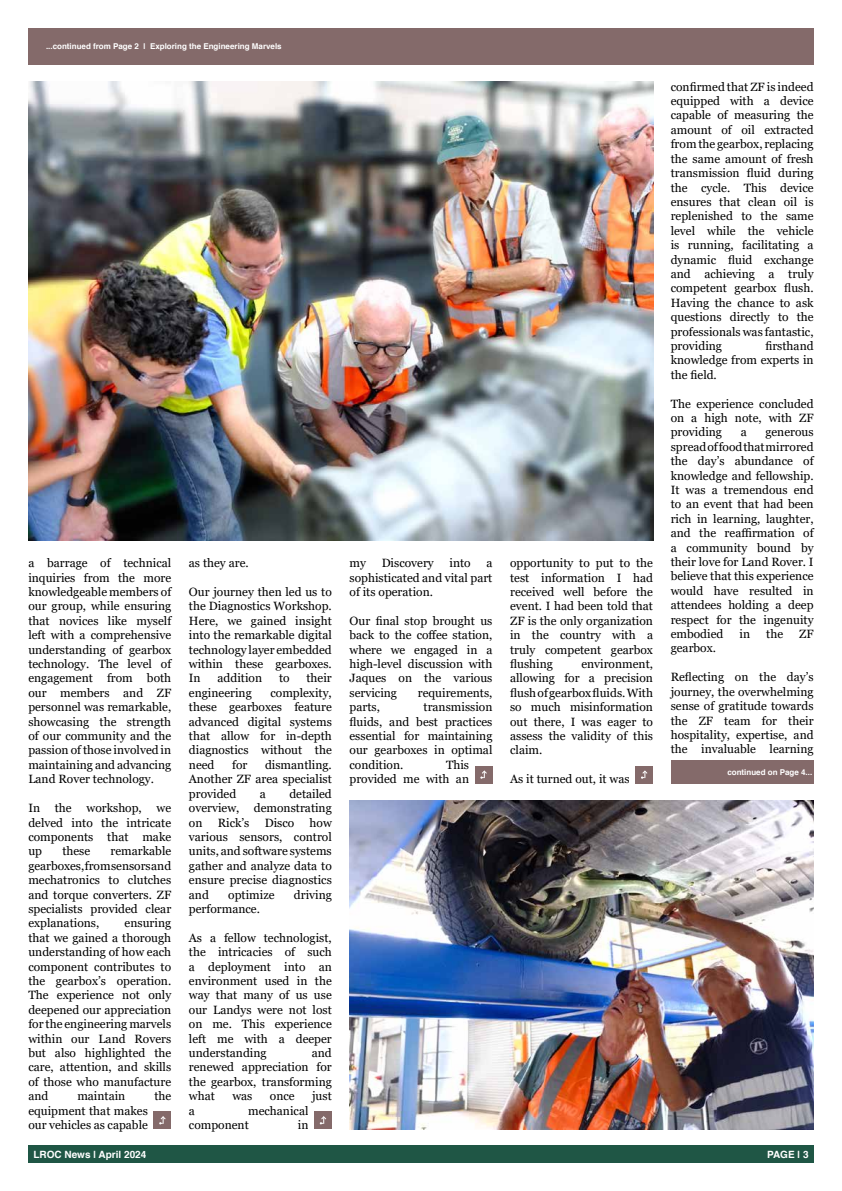
<style>
.page{position:relative;width:842px;height:1191px;background:#fff}
.page>*{position:absolute;margin:0;border:0;box-sizing:border-box;transform-origin:0 0}
.t1{font:12px/14.4px "Georgia";color:#000;text-align:justify}
.t2{font:700 10px "Helvetica";color:#fff}
.t3{font:700 8px "Helvetica";color:#fff}
</style>
<div class="page">
<div style="left:28px;top:1145px;width:786px;height:17px;background:#1f5645"></div>
<div style="left:28px;top:28px;width:786px;height:36px;background:#846a6a"></div>
<img style="left:28px;top:82px;width:625px;height:459px">
<img style="left:349px;top:800px;width:465px;height:329px">
<div style="left:671px;top:760px;width:143px;height:23px;background:#846a6a"></div>
<div style="left:154px;top:1111px;width:17px;height:18px;background:#846a6a"></div>
<svg style="left:159px;top:1116px;width:7px;height:8px"></svg>
<div style="left:314px;top:1111px;width:18px;height:18px;background:#846a6a"></div>
<svg style="left:320px;top:1116px;width:7px;height:8px"></svg>
<div style="left:475px;top:766px;width:17px;height:17px;background:#846a6a"></div>
<svg style="left:480px;top:770px;width:7px;height:8px"></svg>
<div style="left:635px;top:766px;width:18px;height:17px;background:#846a6a"></div>
<svg style="left:641px;top:770px;width:7px;height:8px"></svg>
<p class="t3" style="left:46px;top:40px;width:237px">...continued from Page 2 | Exploring the Engineering Marvels</p>
<p class="t1" style="left:28px;top:556px;width:144px">a barrage of technical inquiries from the more knowledgeable members of our group, while ensuring that novices like myself left with a comprehensive understanding of gearbox technology. The level of engagement from both our members and ZF personnel was remarkable, showcasing the strength of our community and the passion of those involved in maintaining and advancing Land Rover technology.</p>
<p class="t1" style="left:28px;top:801px;width:144px">In the workshop, we delved into the intricate components that make up</p>
<p class="t1" style="left:28px;top:844px;width:144px;text-indent:82px">remarkable gearboxes, from sensors and mechatronics to clutches and torque converters. ZF specialists provided clear explanations,</p>
<p class="t1" style="left:62px;top:844px;width:29px">these</p>
<p class="t1" style="left:28px;top:916px;width:144px;text-indent:96px">ensuring that we gained a thorough understanding of how each component contributes to the gearbox’s operation.<br>The experience not only deepened our appreciation for the engineering marvels within our Land Rovers but also highlighted the care, attention, and skills of those who manufacture and</p>
<p class="t1" style="left:77px;top:1089px;width:50px">maintain</p>
<p class="t1" style="left:154px;top:1089px;width:18px">the</p>
<p class="t1" style="left:28px;top:1103px;width:121px">equipment that makes our vehicles as capable</p>
<p class="t1" style="left:189px;top:556px;width:61px">as they are.</p>
<p class="t1" style="left:189px;top:585px;width:144px">Our journey then led us to the Diagnostics Workshop.<br>Here, we gained insight into the remarkable digital technology layer embedded within these gearboxes.<br>In</p>
<p class="t1" style="left:218px;top:671px;width:46px">addition</p>
<p class="t1" style="left:279px;top:671px;width:12px">to</p>
<p class="t1" style="left:306px;top:671px;width:27px">their</p>
<p class="t1" style="left:189px;top:686px;width:64px">engineering</p>
<p class="t1" style="left:189px;top:686px;width:144px;text-indent:81px">complexity, these gearboxes feature advanced digital systems that allow for in-depth diagnostics without the need</p>
<p class="t1" style="left:189px;top:758px;width:144px;text-indent:76px">dismantling.<br>Another ZF area specialist provided</p>
<p class="t1" style="left:232px;top:758px;width:17px">for</p>
<p class="t1" style="left:189px;top:786px;width:144px;text-indent:100px">detailed overview, demonstrating on</p>
<p class="t1" style="left:260px;top:786px;width:8px">a</p>
<p class="t1" style="left:189px;top:815px;width:144px;text-indent:121px">how various sensors, control units, and software systems gather and analyze data to ensure precise diagnostics and</p>
<p class="t1" style="left:218px;top:815px;width:33px">Rick’s</p>
<p class="t1" style="left:265px;top:815px;width:31px">Disco</p>
<p class="t1" style="left:228px;top:887px;width:48px">optimize</p>
<p class="t1" style="left:294px;top:887px;width:40px">driving</p>
<p class="t1" style="left:189px;top:902px;width:73px">performance.</p>
<p class="t1" style="left:189px;top:930px;width:144px">As a fellow technologist, the intricacies of such a deployment into an environment used in the way that many of us use our Landys were not lost on me. This experience left me with a deeper understanding</p>
<p class="t1" style="left:189px;top:1046px;width:144px;text-indent:123px">and renewed appreciation for the gearbox, transforming what</p>
<p class="t1" style="left:232px;top:1089px;width:22px">was</p>
<p class="t1" style="left:270px;top:1089px;width:26px">once</p>
<p class="t1" style="left:312px;top:1089px;width:21px">just</p>
<p class="t1" style="left:189px;top:1103px;width:121px;text-indent:59px">mechanical component</p>
<p class="t1" style="left:189px;top:1103px;width:8px">a</p>
<p class="t1" style="left:298px;top:1118px;width:12px">in</p>
<p class="t1" style="left:349px;top:556px;width:18px">my</p>
<p class="t1" style="left:382px;top:556px;width:54px">Discovery</p>
<p class="t1" style="left:449px;top:556px;width:23px">into</p>
<p class="t1" style="left:349px;top:556px;width:144px;text-indent:137px">a sophisticated and vital part of its operation.</p>
<p class="t1" style="left:349px;top:614px;width:144px">Our final stop brought us back to the coffee station, where we engaged in a high-level discussion with Jaques on the various servicing</p>
<p class="t1" style="left:418px;top:686px;width:76px">requirements,</p>
<p class="t1" style="left:349px;top:700px;width:144px;text-indent:74px">transmission fluids, and best practices essential for maintaining our gearboxes in optimal condition.</p>
<p class="t1" style="left:349px;top:700px;width:32px">parts,</p>
<p class="t1" style="left:349px;top:758px;width:121px;text-align:right">This<br>provided me with an</p>
<p class="t1" style="left:510px;top:556px;width:144px">opportunity to put to the test information I had received well before the event. I had been told that ZF is the only organization in the country with a truly competent gearbox flushing</p>
<p class="t1" style="left:510px;top:657px;width:144px;text-indent:71px">environment, allowing for a precision flush of gearbox fluids. With so much misinformation out there, I was eager to assess the validity of this claim.</p>
<p class="t1" style="left:510px;top:772px;width:121px">As it turned out, it was</p>
<p class="t1" style="left:671px;top:80px;width:144px">confirmed that ZF is indeed equipped with a device capable of measuring the amount of oil extracted from the gearbox, replacing the same amount of fresh transmission fluid during the cycle. This device ensures that clean oil is replenished to the same level while the vehicle is running, facilitating a dynamic fluid exchange and achieving a truly competent gearbox flush.<br>Having the chance to ask questions directly to the professionals was fantastic, providing</p>
<p class="t1" style="left:671px;top:339px;width:144px;text-indent:95px">firsthand knowledge from experts in the field.</p>
<p class="t1" style="left:671px;top:396px;width:144px">The experience concluded on a high note, with ZF providing</p>
<p class="t1" style="left:671px;top:425px;width:144px;text-indent:95px">generous spread of food that mirrored the day’s abundance of knowledge and fellowship.<br>It was a tremendous end to an event that had been rich in learning, laughter, and the reaffirmation of a community bound by their love for Land Rover. I believe that this experience would have resulted in attendees holding a deep respect for the ingenuity embodied</p>
<p class="t1" style="left:741px;top:425px;width:8px">a</p>
<p class="t1" style="left:739px;top:627px;width:12px">in</p>
<p class="t1" style="left:766px;top:627px;width:18px">the</p>
<p class="t1" style="left:799px;top:627px;width:16px">ZF</p>
<p class="t1" style="left:671px;top:641px;width:47px">gearbox.</p>
<p class="t1" style="left:671px;top:670px;width:144px">Reflecting on the day’s journey, the overwhelming sense of gratitude towards the ZF team for their hospitality, expertise, and the invaluable learning</p>
<p class="t3" style="left:727px;top:765px;width:86px">continued on Page 4...</p>
<p class="t2" style="left:33px;top:1146px;width:115px">LROC News | April 2024</p>
<p class="t2" style="left:767px;top:1146px;width:43px">PAGE | 3</p>
</div>
